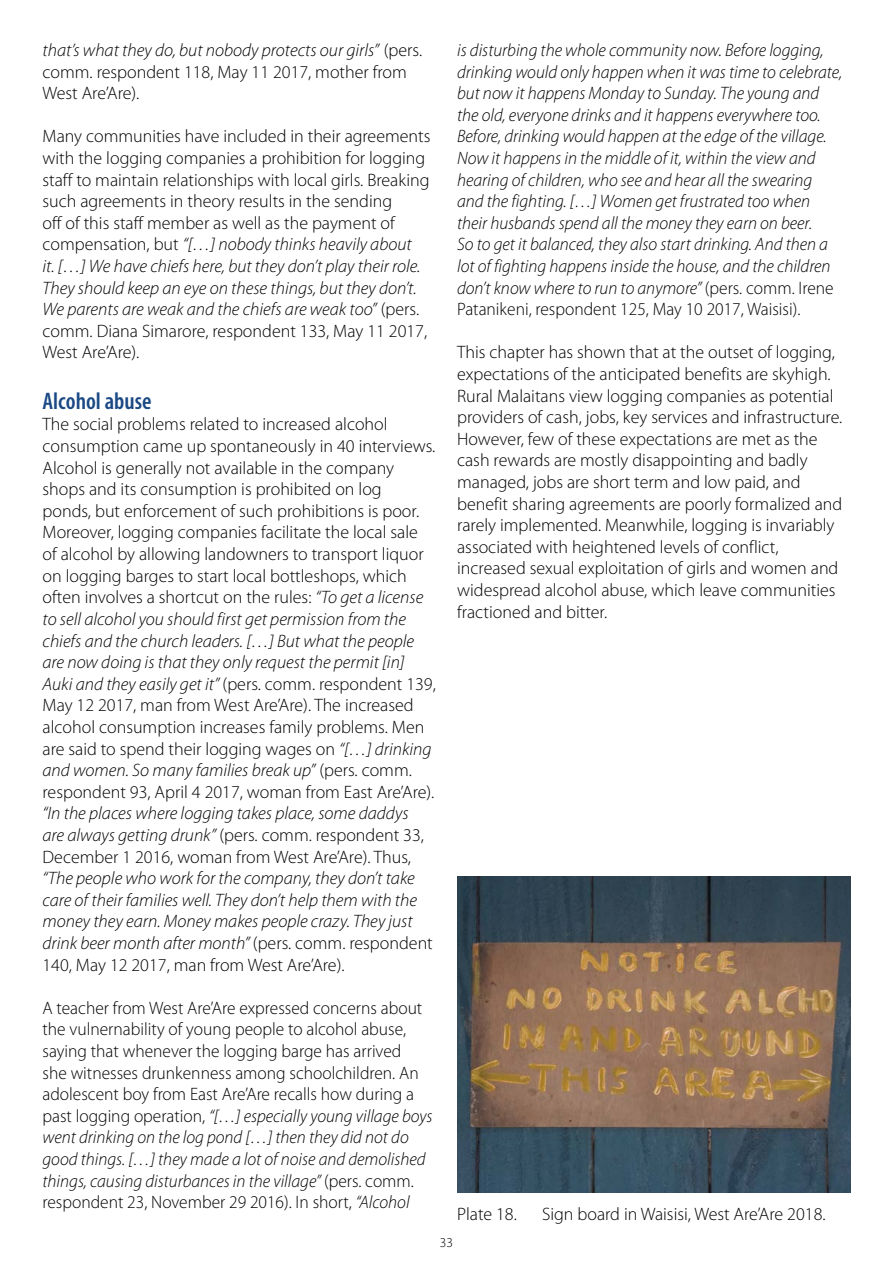
<style>
.page{position:relative;width:893px;height:1263px;background:#fff}
.page>*{position:absolute;margin:0;border:0;box-sizing:border-box;transform-origin:0 0}
.t1{font:600 condensed 24px "Myriad Pro";color:#1a4985}
.t2{font:300 18px/21.6px "Myriad Pro";color:#000}
.t3{font:italic 300 18px/21.6px "Myriad Pro";color:#000}
.t4{font:300 13.5px "Myriad Pro";color:#000}
.s1{font-style:italic}
.s2{font-style:normal}
</style>
<div class="page">
<img style="left:457px;top:876px;width:393px;height:316px">
<p class="t2" style="left:43px;top:40px;width:381px"><span class="s1">that’s what they do, but nobody protects our girls”</span> (pers. comm. respondent 118, May 11 2017, mother from<br>West Are’Are).</p>
<p class="t2" style="left:43px;top:126px;width:389px">Many communities have included in their agreements with the logging companies a prohibition for logging staff to maintain relationships with local girls. Breaking such agreements in theory results in the sending<br>off of this staff member as well as the payment of compensation, but <span class="s1">“[…] nobody thinks heavily about<br>it. […] We have chiefs here, but they don’t play their role.<br>They should keep an eye on these things, but they don’t.<br>We parents are weak and the chiefs are weak too”</span> (pers. comm. Diana Simarore, respondent 133, May 11 2017, West Are’Are).</p>
<h1 class="t1" style="left:43px;top:386px;width:111px">Alcohol abuse</h1>
<p class="t2" style="left:43px;top:414px;width:395px">The social problems related to increased alcohol consumption came up spontaneously in 40 interviews.<br>Alcohol is generally not available in the company shops and its consumption is prohibited on log<br>ponds, but enforcement of such prohibitions is poor.<br>Moreover, logging companies facilitate the local sale of alcohol by allowing landowners to transport liquor on logging barges to start local bottleshops, which often involves a shortcut on the rules: <span class="s1">“To get a license to sell alcohol you should first get permission from the chiefs and the church leaders. […] But what the people are now doing is that they only request the permit [in] Auki and they easily get it”</span> (pers. comm. respondent 139, May 12 2017, man from West Are’Are). The increased alcohol consumption increases family problems. Men are said to spend their logging wages on <span class="s1">“[…] drinking and women. So many families break up”</span> (pers. comm. respondent 93, April 4 2017, woman from East Are’Are).</p>
<p class="t3" style="left:43px;top:802px;width:383px">“In the places where logging takes place, some daddys are always getting drunk” <span class="s2">(pers. comm. respondent 33,<br>December 1 2016, woman from West Are’Are). Thus,</span></p>
<p class="t3" style="left:43px;top:867px;width:392px">“The people who work for the company, they don’t take care of their families well. They don’t help them with the money they earn. Money makes people crazy. They just drink beer month after month” <span class="s2">(pers. comm. respondent 140, May 12 2017, man from West Are’Are).</span></p>
<p class="t2" style="left:43px;top:997px;width:392px">A teacher from West Are’Are expressed concerns about the vulnernability of young people to alcohol abuse, saying that whenever the logging barge has arrived<br>she witnesses drunkenness among schoolchildren. An adolescent boy from East Are’Are recalls how during a past logging operation, <span class="s1">“[…] especially young village boys went drinking on the log pond […] then they did not do good things. […] they made a lot of noise and demolished things, causing disturbances in the village”</span> (pers. comm. respondent 23, November 29 2016). In short, <span class="s1">“Alcohol</span></p>
<p class="t3" style="left:457px;top:39px;width:387px">is disturbing the whole community now. Before logging, drinking would only happen when it was time to celebrate, but now it happens Monday to Sunday. The young and the old, everyone drinks and it happens everywhere too.<br>Before, drinking would happen at the edge of the village.<br>Now it happens in the middle of it, within the view and hearing of children, who see and hear all the swearing and the fighting. […] Women get frustrated too when their husbands spend all the money they earn on beer.<br>So to get it balanced, they also start drinking. And then a lot of fighting happens inside the house, and the children don’t know where to run to anymore” <span class="s2">(pers. comm. Irene Patanikeni, respondent 125, May 10 2017, Waisisi).</span></p>
<p class="t2" style="left:457px;top:342px;width:387px">This chapter has shown that at the outset of logging, expectations of the anticipated benefits are skyhigh.<br>Rural Malaitans view logging companies as potential providers of cash, jobs, key services and infrastructure.<br>However, few of these expectations are met as the cash rewards are mostly disappointing and badly managed, jobs are short term and low paid, and benefit sharing agreements are poorly formalized and rarely implemented. Meanwhile, logging is invariably associated with heightened levels of conflict, increased sexual exploitation of girls and women and widespread alcohol abuse, which leave communities fractioned and bitter.</p>
<p class="t2" style="left:457px;top:1204px;width:61px">Plate 18.</p>
<p class="t2" style="left:542px;top:1204px;width:285px">Sign board in Waisisi, West Are’Are 2018.</p>
<p class="t4" style="left:440px;top:1235px;width:15px">33</p>
</div>
